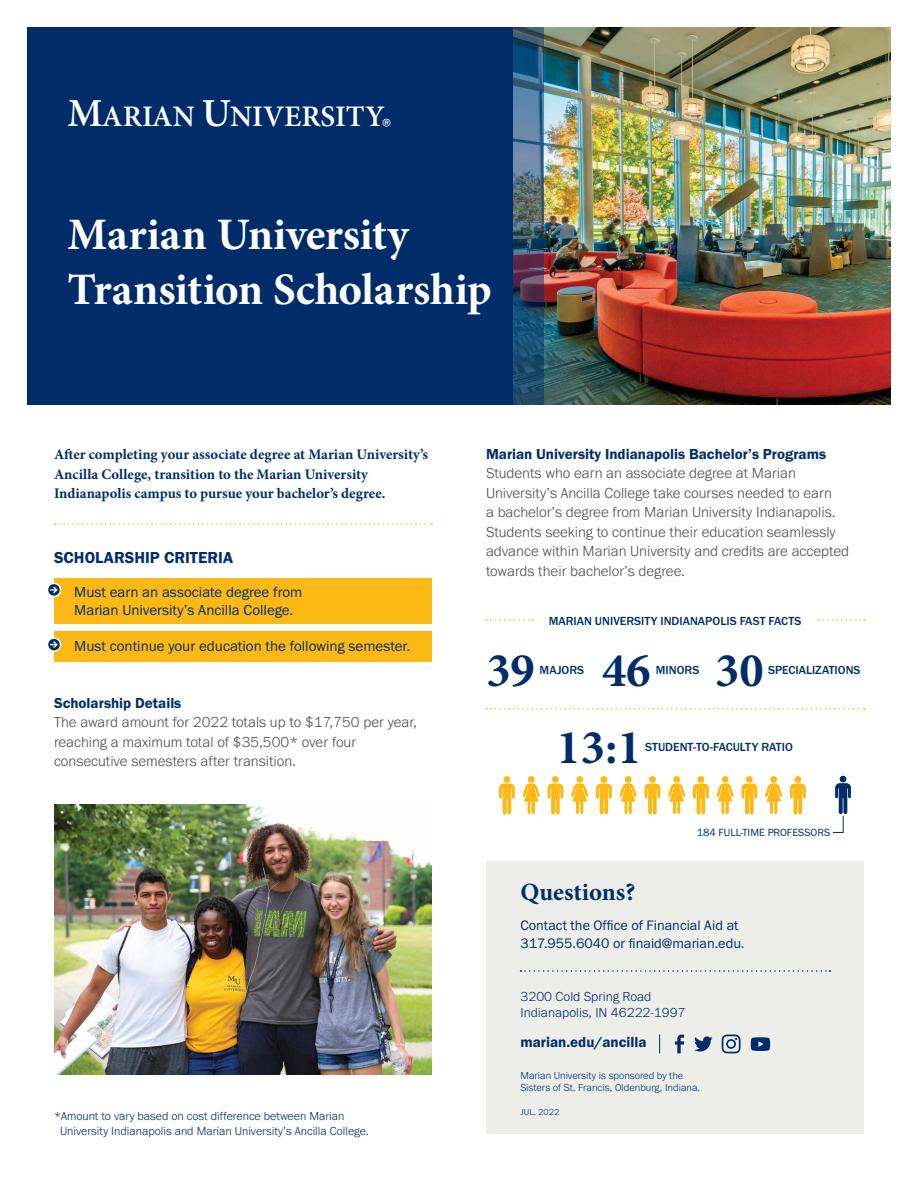
<style>
.page{position:relative;width:918px;height:1188px;background:#fff}
.page>*{position:absolute;margin:0;border:0;box-sizing:border-box;transform-origin:0 0}
.t1{font:700 48.6px "Minion Pro";color:#002d6a}
.t2{font:700 45px/55.5px "Minion Pro";letter-spacing:-.005em;color:#fff}
.t3{font:600 29.85px "Minion Pro";color:#fff}
.t4{font:700 24.75px "Minion Pro";color:#002d6a}
.t5{font:16.5px "Franklin Gothic URW Dem";color:#002d6a}
.t6{font:300 15px/19.5px "Franklin Gothic URW";color:#4d4d4f}
.t7{font:15px/18px "Franklin Gothic URW Boo";color:#002d6a}
.t8{font:15px "Franklin Gothic URW Dem";color:#002d6a}
.t9{font:700 14.7px/19.5px "Minion Pro";color:#002d6a}
.t10{font:14.25px/18px "Franklin Gothic URW Boo";color:#002d6a}
.t11{font:300 13.5px/16.2px "Franklin Gothic URW";color:#002d6a}
.t12{font:500 12.15px "Franklin Gothic URW";color:#002d6a}
.t13{font:300 12px/14.4px "Franklin Gothic URW";color:#002d6a}
.t14{font:10.8px "Franklin Gothic URW Boo";color:#002d6a}
.t15{font:300 10.5px/12.6px "Franklin Gothic URW";color:#002d6a}
.t16{font:300 9px "Franklin Gothic URW";color:#002d6a}
.s1{font-size:39.75px}
</style>
<div class="page">
<div style="left:54px;top:578px;width:378px;height:46px;background:#fdb913"></div>
<div style="left:54px;top:631px;width:378px;height:31px;background:#fdb913"></div>
<img style="left:543px;top:27px;width:348px;height:378px">
<div style="left:27px;top:27px;width:486px;height:378px;background:#002d6a"></div>
<img style="left:513px;top:27px;width:30px;height:378px">
<svg style="left:55px;top:523px;width:377px;height:2px"></svg>
<div style="left:486px;top:861px;width:378px;height:273px;background:#ededea"></div>
<svg style="left:520px;top:970px;width:311px;height:2px"></svg>
<svg style="left:694px;top:1036px;width:19px;height:16px"></svg>
<svg style="left:675px;top:1035px;width:9px;height:18px"></svg>
<svg style="left:722px;top:1035px;width:19px;height:18px"></svg>
<svg style="left:751px;top:1037px;width:19px;height:14px"></svg>
<svg style="left:659px;top:1035px;width:1px;height:18px"></svg>
<img style="left:54px;top:805px;width:378px;height:270px">
<svg style="left:48px;top:637px;width:14px;height:15px"></svg>
<svg style="left:48px;top:582px;width:14px;height:15px"></svg>
<div style="left:528px;top:776px;width:7px;height:7px;background:#fdb913;border-radius:50%"></div>
<svg style="left:522px;top:783px;width:18px;height:31px"></svg>
<div style="left:576px;top:776px;width:7px;height:7px;background:#fdb913;border-radius:50%"></div>
<svg style="left:571px;top:783px;width:17px;height:31px"></svg>
<div style="left:625px;top:776px;width:7px;height:7px;background:#fdb913;border-radius:50%"></div>
<svg style="left:619px;top:783px;width:18px;height:31px"></svg>
<div style="left:552px;top:776px;width:7px;height:7px;background:#fdb913;border-radius:50%"></div>
<svg style="left:548px;top:784px;width:15px;height:30px"></svg>
<div style="left:504px;top:776px;width:6px;height:7px;background:#fdb913;border-radius:50%"></div>
<svg style="left:499px;top:784px;width:16px;height:30px"></svg>
<div style="left:601px;top:776px;width:6px;height:7px;background:#fdb913;border-radius:50%"></div>
<svg style="left:596px;top:784px;width:16px;height:30px"></svg>
<div style="left:649px;top:776px;width:7px;height:7px;background:#fdb913;border-radius:50%"></div>
<svg style="left:645px;top:784px;width:15px;height:30px"></svg>
<div style="left:673px;top:776px;width:7px;height:7px;background:#fdb913;border-radius:50%"></div>
<svg style="left:668px;top:783px;width:17px;height:31px"></svg>
<div style="left:722px;top:776px;width:7px;height:7px;background:#fdb913;border-radius:50%"></div>
<svg style="left:716px;top:783px;width:18px;height:31px"></svg>
<div style="left:770px;top:776px;width:7px;height:7px;background:#fdb913;border-radius:50%"></div>
<svg style="left:765px;top:783px;width:17px;height:31px"></svg>
<div style="left:698px;top:776px;width:6px;height:7px;background:#fdb913;border-radius:50%"></div>
<svg style="left:693px;top:784px;width:16px;height:30px"></svg>
<div style="left:746px;top:776px;width:7px;height:7px;background:#fdb913;border-radius:50%"></div>
<svg style="left:741px;top:784px;width:16px;height:30px"></svg>
<div style="left:794px;top:776px;width:7px;height:7px;background:#fdb913;border-radius:50%"></div>
<svg style="left:790px;top:784px;width:16px;height:30px"></svg>
<svg style="left:833px;top:776px;width:18px;height:57px"></svg>
<svg style="left:486px;top:708px;width:379px;height:1px"></svg>
<svg style="left:486px;top:619px;width:47px;height:2px"></svg>
<svg style="left:818px;top:619px;width:47px;height:2px"></svg>
<h3 class="t3" style="left:68px;top:96px;width:330px"><span class="s1">M</span>ARIAN <span class="s1">U</span>NIVERSITY<sub>®</sub></h3>
<h2 class="t2" style="left:68px;top:206px;width:426px">Marian University<br>Transition Scholarship</h2>
<p class="t9" style="left:54px;top:445px;width:376px">After completing your associate degree at Marian University’s<br>Ancilla College, transition to the Marian University<br>Indianapolis campus to pursue your bachelor’s degree.</p>
<p class="t5" style="left:54px;top:547px;width:181px">SCHOLARSHIP CRITERIA</p>
<p class="t7" style="left:74px;top:582px;width:230px">Must earn an associate degree from<br>Marian University’s Ancilla College.</p>
<p class="t7" style="left:74px;top:636px;width:338px">Must continue your education the following semester.</p>
<p class="t8" style="left:54px;top:693px;width:129px">Scholarship Details</p>
<p class="t6" style="left:54px;top:712px;width:365px">The award amount for 2022 totals up to $17,750 per year, reaching a maximum total of $35,500* over four consecutive semesters after transition.</p>
<p class="t13" style="left:60px;top:1109px;width:310px;text-indent:-6px">*Amount to vary based on cost difference between Marian<br>University Indianapolis and Marian University’s Ancilla College.</p>
<p class="t8" style="left:486px;top:444px;width:342px">Marian University Indianapolis Bachelor’s Programs</p>
<p class="t6" style="left:486px;top:463px;width:365px">Students who earn an associate degree at Marian University’s Ancilla College take courses needed to earn<br>a bachelor’s degree from Marian University Indianapolis.<br>Students seeking to continue their education seamlessly advance within Marian University and credits are accepted towards their bachelor’s degree.</p>
<p class="t12" style="left:549px;top:614px;width:254px">MARIAN UNIVERSITY INDIANAPOLIS FAST FACTS</p>
<h1 class="t1" style="left:486px;top:636px;width:50px">39</h1>
<p class="t12" style="left:540px;top:663px;width:46px">MAJORS</p>
<h1 class="t1" style="left:602px;top:636px;width:50px">46</h1>
<p class="t12" style="left:656px;top:663px;width:45px">MINORS</p>
<h1 class="t1" style="left:715px;top:636px;width:50px">30</h1>
<p class="t12" style="left:768px;top:663px;width:94px">SPECIALIZATIONS</p>
<h1 class="t1" style="left:557px;top:713px;width:87px">13:1</h1>
<p class="t12" style="left:645px;top:739px;width:149px">STUDENT-TO-FACULTY RATIO</p>
<h3 class="t4" style="left:520px;top:875px;width:116px">Questions?</h3>
<p class="t14" style="left:697px;top:826px;width:135px">184 FULL-TIME PROFESSORS</p>
<p class="t10" style="left:520px;top:916px;width:226px">Contact the Office of Financial Aid at<br>317.955.6040 or finaid@marian.edu.</p>
<p class="t11" style="left:520px;top:988px;width:167px">3200 Cold Spring Road<br>Indianapolis, IN 46222-1997</p>
<p class="t8" style="left:520px;top:1033px;width:128px">marian.edu/ancilla</p>
<p class="t15" style="left:520px;top:1069px;width:181px">Marian University is sponsored by the<br>Sisters of St. Francis, Oldenburg, Indiana.</p>
<p class="t16" style="left:520px;top:1106px;width:40px">JUL. 2022</p>
</div>
